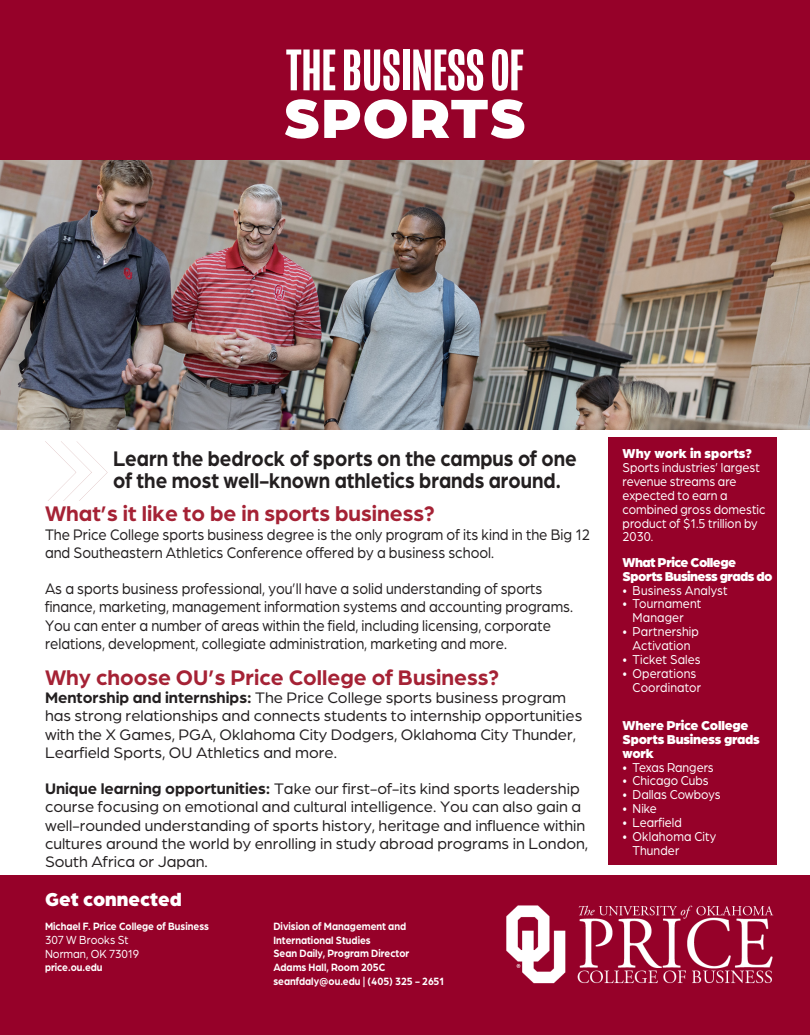
<style>
.page{position:relative;width:810px;height:1035px;background:#fff}
.page>*{position:absolute;margin:0;border:0;box-sizing:border-box;transform-origin:0 0}
.t1{font:500 60px "Mongoose";color:#fff;scale:1.04 1}
.t2{font:900 58.75px "Arboria";color:#fff;scale:1.04 1}
.t3{font:700 22.5px/22.5px "Arboria";color:#231f20;scale:.9 1}
.t4{font:700 22.5px "Arboria";color:#a52235}
.t5{font:900 20px "Arboria";color:#fff}
.t6{font:16.25px/18.1px "Arboria";color:#231f20}
.t7{font:16.25px/18.1px "Arboria";color:#231f20;scale:.9 1}
.t8{font:13.75px/13.9px "Arboria";color:#fff;scale:.9 1}
.t9{font:900 13.75px/13.9px "Arboria";letter-spacing:-.02em;color:#fff}
.t10{font:900 13.75px/13.9px "Arboria";letter-spacing:-.04em;color:#fff}
.t11{font:12.5px "Arboria";color:#fff;scale:.9 1}
.t12{font:700 11.25px/13.8px "Arboria";color:#fff;scale:.9 1}
.s1{font-weight:700}
.s2{font-weight:900}
</style>
<div class="page">
<img style="left:46px;top:442px;width:62px;height:59px">
<img style="left:0;top:159px;width:810px;height:270px">
<div style="left:0;top:0;width:810px;height:159px;background:#960129"></div>
<div style="left:0;top:876px;width:810px;height:159px;background:#960129"></div>
<img style="left:506px;top:905px;width:267px;height:79px">
<div style="left:608px;top:437px;width:168px;height:428px;background:#960129"></div>
<p class="t1" style="left:286px;top:36px;width:230px">THE BUSINESS OF</p>
<p class="t2" style="left:283px;top:76px;width:236px">SPORTS</p>
<p class="t3" style="left:113px;top:446px;width:517px">Learn the bedrock of sports on the campus of one of the most well-known athletics brands around.</p>
<p class="t4" style="left:45px;top:498px;width:391px">What’s it like to be in sports business?</p>
<p class="t7" style="left:45px;top:524px;width:607px">The Price College sports business degree is the only program of its kind in the Big 12 and Southeastern Athletics Conference offered by a business school.</p>
<p class="t7" style="left:45px;top:579px;width:588px">As a sports business professional, you’ll have a solid understanding of sports finance, marketing, management information systems and accounting programs.<br>You can enter a number of areas within the field, including licensing, corporate relations, development, collegiate administration, marketing and more.</p>
<p class="t4" style="left:45px;top:662px;width:456px">Why choose OU’s Price College of Business?</p>
<p class="t6" style="left:45px;top:688px;width:539px"><span class="s1">Mentorship and internships:</span> The Price College sports business program has strong relationships and connects students to internship opportunities with the X Games, PGA, Oklahoma City Dodgers, Oklahoma City Thunder, Learfield Sports, OU Athletics and more.</p>
<p class="t6" style="left:45px;top:779px;width:545px"><span class="s1">Unique learning opportunities:</span> Take our first-of-its kind sports leadership course focusing on emotional and cultural intelligence. You can also gain a well-rounded understanding of sports history, heritage and influence within cultures around the world by enrolling in study abroad programs in London, South Africa or Japan.</p>
<p class="t5" style="left:45px;top:885px;width:138px">Get connected</p>
<p class="t12" style="left:45px;top:919px;width:184px">Michael F. Price College of Business</p>
<p class="t11" style="left:45px;top:931px;width:94px">307 W Brooks St</p>
<p class="t11" style="left:45px;top:945px;width:106px">Norman, OK 73019</p>
<p class="t12" style="left:45px;top:960px;width:66px">price.ou.edu</p>
<p class="t12" style="left:273px;top:919px;width:152px">Division of Management and<br>International Studies<br>Sean Daily, Program Director</p>
<p class="t12" style="left:273px;top:960px;width:191px">Adams Hall, Room 205C seanfdaly@ou.edu | (405) 325 - 2651</p>
<p class="t8" style="left:623px;top:446px;width:160px"><span class="s2">Why work in sports?<br></span>Sports industries’ largest revenue streams are expected to earn a combined gross domestic product of $1.5 trillion by<br>2030.</p>
<p class="t10" style="left:623px;top:554px;width:151px">What Price College<br>Sports Business grads do</p>
<p class="t8" style="left:623px;top:582px;width:118px">• Business Analyst</p>
<p class="t8" style="left:623px;top:596px;width:89px;text-align:center">• Tournament<br>Manager</p>
<p class="t8" style="left:623px;top:624px;width:86px;text-align:center">• Partnership<br>Activation</p>
<p class="t8" style="left:623px;top:652px;width:88px">• Ticket Sales</p>
<p class="t8" style="left:633px;top:666px;width:78px;text-indent:-10px">• Operations<br>Coordinator</p>
<p class="t9" style="left:623px;top:717px;width:139px">Where Price College<br>Sports Business grads work</p>
<p class="t8" style="left:623px;top:759px;width:103px">• Texas Rangers</p>
<p class="t8" style="left:623px;top:773px;width:97px">• Chicago Cubs</p>
<p class="t8" style="left:623px;top:787px;width:110px">• Dallas Cowboys</p>
<p class="t8" style="left:623px;top:801px;width:40px">• Nike</p>
<p class="t8" style="left:623px;top:815px;width:67px">• Learfield</p>
<p class="t8" style="left:633px;top:829px;width:94px;text-indent:-10px">• Oklahoma City<br>Thunder</p>
</div>
